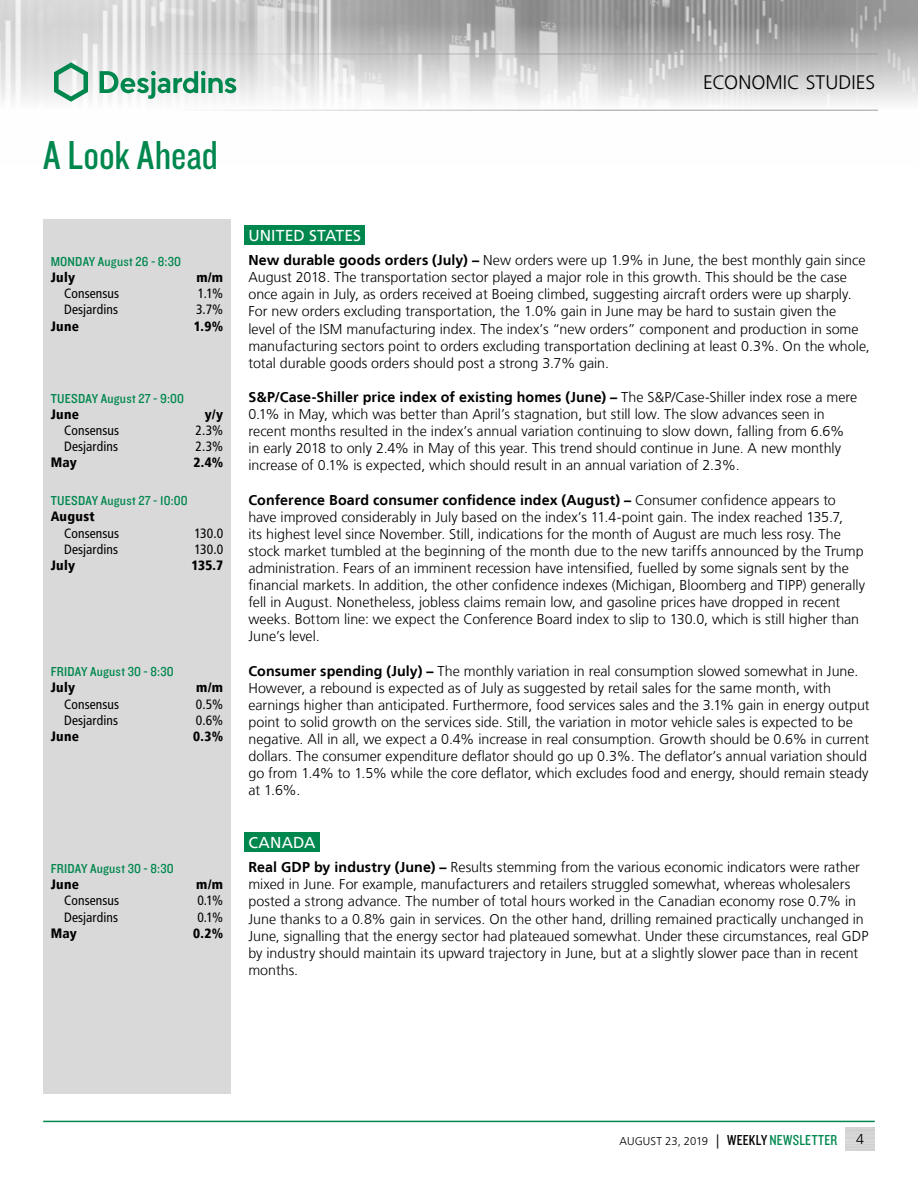
<style>
.page{position:relative;width:918px;height:1188px;background:#fff}
.page>*{position:absolute;margin:0;border:0;box-sizing:border-box;transform-origin:0 0}
.t1{font:42px "Knockout 29 Junior Ltweight";color:#00874e}
.t2{font:300 19.5px "Frutiger LT";letter-spacing:.005em;color:#000}
.t3{font:15.75px "Frutiger LT";letter-spacing:.005em;color:#fff}
.t4{font:300 14.25px/17.1px "Frutiger LT";color:#000}
.t5{font:condensed 13.5px "Frutiger LT";letter-spacing:.01em;color:#000}
.t6{font:13.5px "Knockout 30 Junior Welterwt";letter-spacing:.015em;color:#00874e}
.t7{font:900 condensed 13.5px "Frutiger LT";letter-spacing:.02em;color:#000}
.t8{font:300 11.25px "Frutiger LT";letter-spacing:.005em;color:#000}
.s1{font-weight:700}
.s2{font-size:14.25px}
.s3{font-family:"Knockout 29 Junior Ltweight";font-weight:400;font-size:15px}
.s4{font-family:"Knockout 29 Junior Ltweight";font-weight:400;font-size:15px;color:#00874e}
</style>
<div class="page">
<img style="left:0;top:0;width:918px;height:110px">
<hr style="left:0;top:54px;width:878px;height:1px;background:#9d9d9c">
<hr style="left:0;top:110px;width:878px;height:1px;background:#9d9d9c">
<svg style="left:54px;top:62px;width:34px;height:40px"></svg>
<svg style="left:100px;top:71px;width:136px;height:28px"></svg>
<hr style="left:43px;top:1121px;width:832px;height:1px;background:#00874e">
<div style="left:43px;top:219px;width:188px;height:875px;background:#d9d9d9"></div>
<div style="left:244px;top:225px;width:121px;height:20px;background:#00874e"></div>
<div style="left:244px;top:832px;width:76px;height:20px;background:#00874e"></div>
<h1 class="t1" style="left:43px;top:128px;width:176px">A Look Ahead</h1>
<p class="t6" style="left:51px;top:252px;width:132px">MONDAY August 26 - 8:30</p>
<p class="t7" style="left:51px;top:269px;width:26px">July</p>
<p class="t7" style="left:196px;top:269px;width:28px">m/m</p>
<p class="t5" style="left:64px;top:286px;width:57px">Consensus</p>
<p class="t5" style="left:198px;top:286px;width:27px">1.1%</p>
<p class="t5" style="left:64px;top:302px;width:55px">Desjardins</p>
<p class="t5" style="left:196px;top:302px;width:29px">3.7%</p>
<p class="t7" style="left:51px;top:318px;width:30px">June</p>
<p class="t7" style="left:194px;top:318px;width:31px">1.9%</p>
<p class="t6" style="left:51px;top:389px;width:135px">TUESDAY August 27 - 9:00</p>
<p class="t7" style="left:51px;top:406px;width:30px">June</p>
<p class="t7" style="left:205px;top:406px;width:20px">y/y</p>
<p class="t5" style="left:64px;top:422px;width:57px">Consensus</p>
<p class="t5" style="left:196px;top:422px;width:29px">2.3%</p>
<p class="t5" style="left:64px;top:439px;width:55px">Desjardins</p>
<p class="t5" style="left:196px;top:439px;width:29px">2.3%</p>
<p class="t7" style="left:51px;top:455px;width:28px">May</p>
<p class="t7" style="left:193px;top:455px;width:31px">2.4%</p>
<p class="t6" style="left:51px;top:492px;width:139px">TUESDAY August 27 - 10:00</p>
<p class="t7" style="left:51px;top:509px;width:45px">August</p>
<p class="t5" style="left:64px;top:525px;width:57px">Consensus</p>
<p class="t5" style="left:194px;top:525px;width:30px">130.0</p>
<p class="t5" style="left:64px;top:541px;width:55px">Desjardins</p>
<p class="t5" style="left:194px;top:541px;width:30px">130.0</p>
<p class="t7" style="left:51px;top:557px;width:26px">July</p>
<p class="t7" style="left:191px;top:557px;width:33px">135.7</p>
<p class="t6" style="left:51px;top:663px;width:125px">FRIDAY August 30 - 8:30</p>
<p class="t7" style="left:51px;top:680px;width:26px">July</p>
<p class="t7" style="left:196px;top:680px;width:28px">m/m</p>
<p class="t5" style="left:64px;top:696px;width:57px">Consensus</p>
<p class="t5" style="left:196px;top:696px;width:29px">0.5%</p>
<p class="t5" style="left:64px;top:712px;width:55px">Desjardins</p>
<p class="t5" style="left:196px;top:712px;width:29px">0.6%</p>
<p class="t7" style="left:51px;top:728px;width:30px">June</p>
<p class="t7" style="left:193px;top:728px;width:31px">0.3%</p>
<p class="t6" style="left:51px;top:860px;width:125px">FRIDAY August 30 - 8:30</p>
<p class="t7" style="left:51px;top:876px;width:30px">June</p>
<p class="t7" style="left:196px;top:876px;width:28px">m/m</p>
<p class="t5" style="left:64px;top:893px;width:57px">Consensus</p>
<p class="t5" style="left:197px;top:893px;width:27px">0.1%</p>
<p class="t5" style="left:64px;top:909px;width:55px">Desjardins</p>
<p class="t5" style="left:197px;top:909px;width:27px">0.1%</p>
<p class="t7" style="left:51px;top:925px;width:28px">May</p>
<p class="t7" style="left:193px;top:925px;width:31px">0.2%</p>
<h2 class="t2" style="left:703px;top:72px;width:174px">ECONOMIC STUDIES</h2>
<p class="t3" style="left:248px;top:227px;width:114px">UNITED STATES</p>
<p class="t4" style="left:248px;top:252px;width:623px"><span class="s1">New durable goods orders (July) –</span> New orders were up 1.9% in June, the best monthly gain since August 2018. The transportation sector played a major role in this growth. This should be the case once again in July, as orders received at Boeing climbed, suggesting aircraft orders were up sharply.<br>For new orders excluding transportation, the 1.0% gain in June may be hard to sustain given the<br>level of the ISM manufacturing index. The index’s “new orders” component and production in some manufacturing sectors point to orders excluding transportation declining at least 0.3%. On the whole, total durable goods orders should post a strong 3.7% gain.</p>
<p class="t4" style="left:248px;top:389px;width:611px"><span class="s1">S&amp;P/Case-Shiller price index of existing homes (June) –</span> The S&amp;P/Case-Shiller index rose a mere 0.1% in May, which was better than April’s stagnation, but still low. The slow advances seen in recent months resulted in the index’s annual variation continuing to slow down, falling from 6.6% in early 2018 to only 2.4% in May of this year. This trend should continue in June. A new monthly increase of 0.1% is expected, which should result in an annual variation of 2.3%.</p>
<p class="t4" style="left:248px;top:491px;width:618px"><span class="s1">Conference Board consumer confidence index (August) –</span> Consumer confidence appears to have improved considerably in July based on the index’s 11.4‑point gain. The index reached 135.7,<br>its highest level since November. Still, indications for the month of August are much less rosy. The stock market tumbled at the beginning of the month due to the new tariffs announced by the Trump administration. Fears of an imminent recession have intensified, fuelled by some signals sent by the financial markets. In addition, the other confidence indexes (Michigan, Bloomberg and TIPP) generally fell in August. Nonetheless, jobless claims remain low, and gasoline prices have dropped in recent weeks. Bottom line: we expect the Conference Board index to slip to 130.0, which is still higher than June’s level.</p>
<p class="t4" style="left:248px;top:662px;width:623px"><span class="s1">Consumer spending (July) –</span> The monthly variation in real consumption slowed somewhat in June.<br>However, a rebound is expected as of July as suggested by retail sales for the same month, with earnings higher than anticipated. Furthermore, food services sales and the 3.1% gain in energy output point to solid growth on the services side. Still, the variation in motor vehicle sales is expected to be negative. All in all, we expect a 0.4% increase in real consumption. Growth should be 0.6% in current dollars. The consumer expenditure deflator should go up 0.3%. The deflator’s annual variation should go from 1.4% to 1.5% while the core deflator, which excludes food and energy, should remain steady at 1.6%.</p>
<p class="t3" style="left:248px;top:834px;width:69px">CANADA</p>
<p class="t4" style="left:248px;top:859px;width:622px"><span class="s1">Real GDP by industry (June) –</span> Results stemming from the various economic indicators were rather mixed in June. For example, manufacturers and retailers struggled somewhat, whereas wholesalers posted a strong advance. The number of total hours worked in the Canadian economy rose 0.7% in June thanks to a 0.8% gain in services. On the other hand, drilling remained practically unchanged in June, signalling that the energy sector had plateaued somewhat. Under these circumstances, real GDP by industry should maintain its upward trajectory in June, but at a slightly slower pace than in recent months.</p>
<p class="t8" style="left:620px;top:1135px;width:219px">AUGUST 23, 2019 <span class="s2">|</span> <span class="s3">WEEKLY</span> <span class="s4">NEWSLETTER</span></p>
<p class="t4" style="left:856px;top:1131px;width:9px">4</p>
</div>
